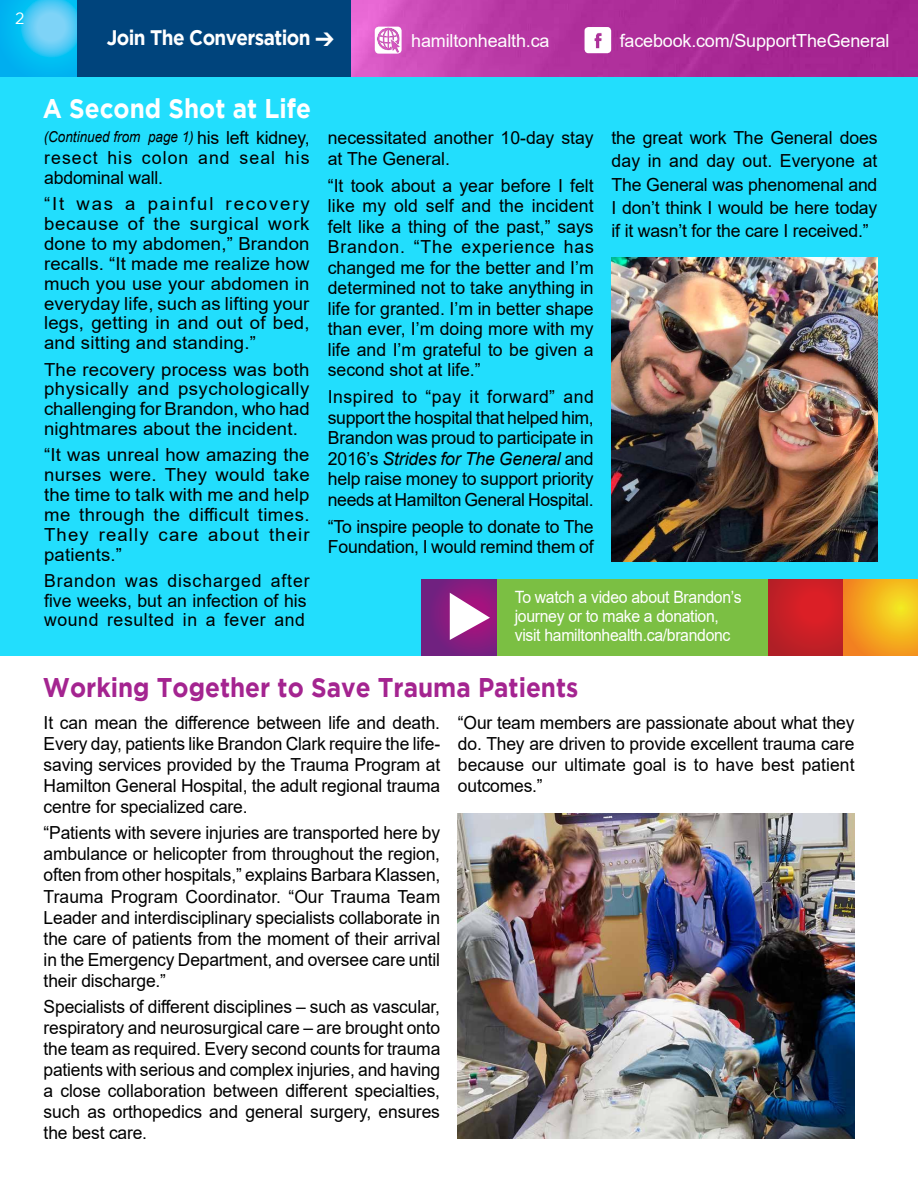
<style>
.page{position:relative;width:918px;height:1188px;background:#fff}
.page>*{position:absolute;margin:0;border:0;box-sizing:border-box;transform-origin:0 0}
.t1{font:700 27px "Gotham";color:#a42490;scale:.9 1}
.t2{font:700 27px "Gotham";color:#fff;scale:.9 1}
.t3{font:700 21px "Gotham";letter-spacing:-.03em;color:#fff;scale:.9 1}
.t4{font:18px/19.8px "Arial";letter-spacing:-.005em;color:#000;text-align:justify}
.t5{font:18px/19.8px "Arial";letter-spacing:.035em;color:#000}
.t6{font:18px "Arial";letter-spacing:-.01em;color:#fff}
.t7{font:16.95px/18.8px "Arial";letter-spacing:-.02em;color:#fff;scale:.93 1}
.t8{font:16.5px "Gotham";color:#fff;scale:.95 1}
.t9{font:italic 15px "Arial";color:#000;scale:.9 1}
.s1{font-style:italic}
</style>
<div class="page">
<div style="left:0;top:71px;width:918px;height:585px;background:#22defd"></div>
<img style="left:458px;top:813px;width:397px;height:325px">
<img style="left:611px;top:257px;width:266px;height:305px">
<img style="left:843px;top:579px;width:75px;height:77px">
<svg style="left:767px;top:579px;width:76px;height:77px;background:#c72126"></svg>
<svg style="left:421px;top:579px;width:76px;height:76px;background:#7d1e7f"></svg>
<div style="left:497px;top:579px;width:270px;height:77px;background:#7bbf43"></div>
<svg style="left:450px;top:593px;width:40px;height:47px;background:#cc8abe"></svg>
<img style="left:351px;top:0;width:567px;height:76px">
<div style="left:0;top:0;width:351px;height:76px;background:#00447c"></div>
<svg style="left:0;top:0;width:76px;height:76px;background:#2ac1f3"></svg>
<img style="left:585px;top:27px;width:26px;height:26px">
<img style="left:375px;top:27px;width:27px;height:27px">
<p class="t8" style="left:15px;top:9px;width:11px">2</p>
<p class="t3" style="left:107px;top:25px;width:228px">Join The Conversation</p>
<p class="t6" style="left:411px;top:28px;width:140px">hamiltonhealth.ca</p>
<p class="t6" style="left:620px;top:28px;width:271px">facebook.com/SupportTheGeneral</p>
<h1 class="t2" style="left:43px;top:92px;width:300px">A Second Shot at Life</h1>
<p class="t9" style="left:44px;top:127px;width:168px">(Continued from page 1)</p>
<p class="t4" style="left:44px;top:128px;width:267px;text-indent:153px">his left kidney, resect his colon and seal his abdominal wall.</p>
<p class="t4" style="left:44px;top:194px;width:267px">“It was a painful recovery because of the surgical work done to my abdomen,” Brandon recalls. “It made me realize how much you use your abdomen in everyday life, such as lifting your legs, getting in and out of bed, and sitting and standing.”</p>
<p class="t4" style="left:44px;top:359px;width:267px">The recovery process was both physically and psychologically challenging for Brandon, who had nightmares about the incident.</p>
<p class="t4" style="left:44px;top:445px;width:267px">“It was unreal how amazing the nurses were. They would take the time to talk with me and help me through the difficult times.<br>They really care about their patients.”</p>
<p class="t5" style="left:44px;top:570px;width:267px">Brandon was discharged after five weeks, but an infection of his wound resulted in a fever and</p>
<p class="t4" style="left:328px;top:128px;width:267px;line-height:20.5px">necessitated another 10-day stay at The General.</p>
<p class="t4" style="left:328px;top:175px;width:268px;line-height:20.5px">“It took about a year before I felt like my old self and the incident felt like a thing of the past,” says Brandon. “The experience has changed me for the better and I’m determined not to take anything in life for granted. I’m in better shape than ever, I’m doing more with my life and I’m grateful to be given a second shot at life.”</p>
<p class="t4" style="left:328px;top:386px;width:268px;line-height:20.5px">Inspired to “pay it forward” and support the hospital that helped him, Brandon was proud to participate in 2016’s <span class="s1">Strides for The General</span> and help raise money to support priority needs at Hamilton General Hospital.</p>
<p class="t4" style="left:328px;top:516px;width:267px;line-height:20.5px">“To inspire people to donate to The<br>Foundation, I would remind them of</p>
<p class="t4" style="left:612px;top:126px;width:268px;line-height:23.1px">the great work The General does day in and day out. Everyone at The General was phenomenal and I don’t think I would be here today if it wasn’t for the care I received.”</p>
<p class="t7" style="left:515px;top:588px;width:246px">To watch a video about Brandon’s journey or to make a donation, visit hamiltonhealth.ca/brandonc</p>
<h1 class="t1" style="left:43px;top:672px;width:597px">Working Together to Save Trauma Patients</h1>
<p class="t4" style="left:44px;top:712px;width:398px;line-height:21px">It can mean the difference between life and death.<br>Every day, patients like Brandon Clark require the life&shy;saving services provided by the Trauma Program at Hamilton General Hospital, the adult regional trauma centre for specialized care.</p>
<p class="t4" style="left:44px;top:822px;width:398px;line-height:21px">“Patients with severe injuries are transported here by ambulance or helicopter from throughout the region, often from other hospitals,” explains Barbara Klassen, Trauma Program Coordinator. “Our Trauma Team Leader and interdisciplinary specialists collaborate in the care of patients from the moment of their arrival in the Emergency Department, and oversee care until their discharge.”</p>
<p class="t4" style="left:44px;top:996px;width:398px;line-height:21px">Specialists of different disciplines – such as vascular, respiratory and neurosurgical care – are brought onto the team as required. Every second counts for trauma patients with serious and complex injuries, and having a close collaboration between different specialties, such as orthopedics and general surgery, ensures the best care.</p>
<p class="t4" style="left:458px;top:712px;width:398px;line-height:21.1px">“Our team members are passionate about what they do. They are driven to provide excellent trauma care because our ultimate goal is to have best patient outcomes.”</p>
</div>
